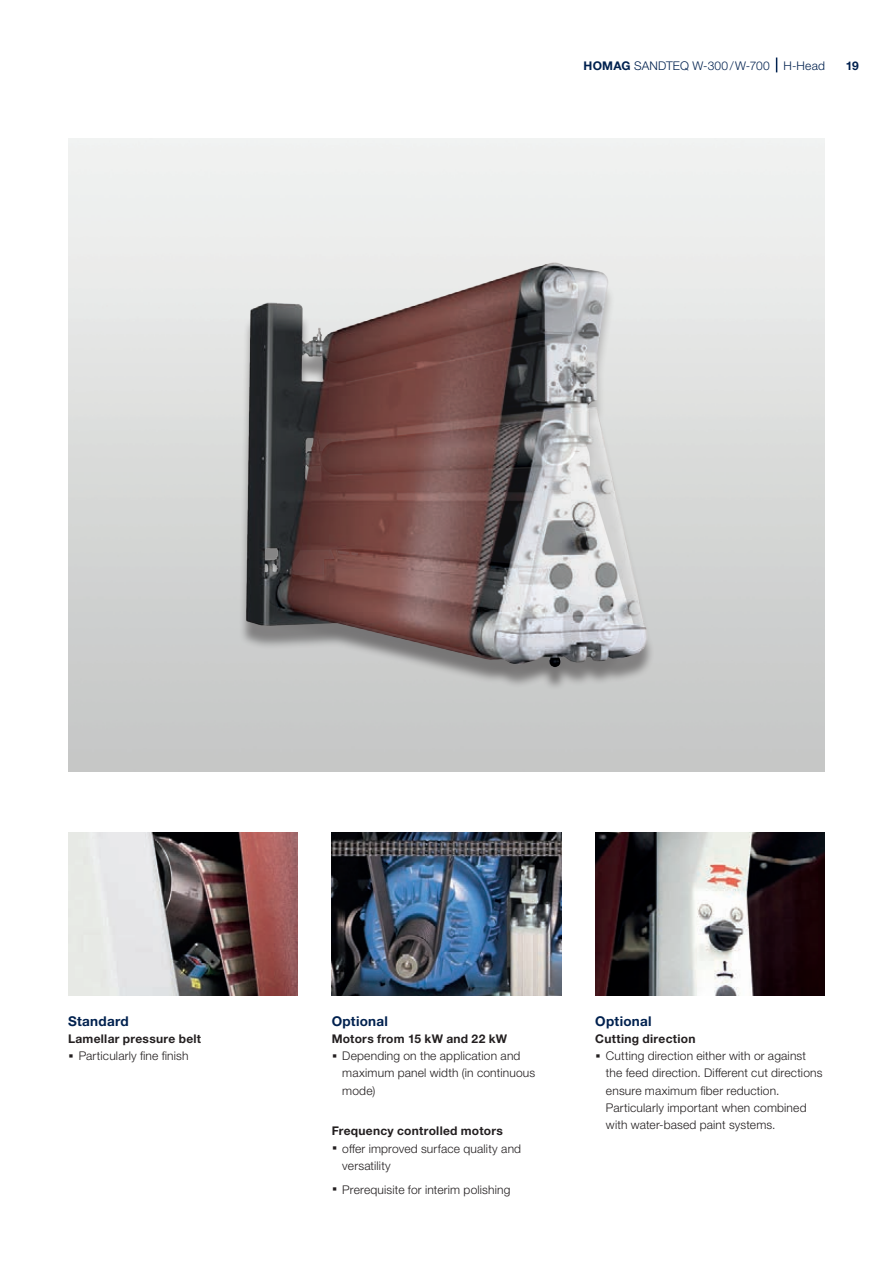
<style>
.page{position:relative;width:893px;height:1263px;background:#fff}
.page>*{position:absolute;margin:0;border:0;box-sizing:border-box;transform-origin:0 0}
.t1{font:700 13.5px "Helvetica Neue LTW1 G";letter-spacing:.02em;color:#00214f}
.t2{font:300 12px/17.2px "Helvetica Neue LTW1 G";letter-spacing:.015em;color:#231f20}
.t3{font:700 12px "Helvetica Neue LTW1 G";letter-spacing:.02em;color:#231f20}
.t4{font:300 12px "Helvetica Neue LTW1 G";letter-spacing:.015em;color:#00214f}
.t5{font:700 12px "Helvetica Neue LTW1 G";color:#00214f}
.s1{font-weight:700}
.s2{font-weight:700;font-size:21px}
</style>
<div class="page">
<img style="left:68px;top:832px;width:230px;height:163px">
<img style="left:105px;top:139px;width:720px;height:615px">
<img style="left:595px;top:832px;width:230px;height:163px">
<img style="left:332px;top:832px;width:229px;height:163px">
<svg style="left:776px;top:58px;width:1px;height:14px"></svg>
<p class="t4" style="left:584px;top:58px;width:243px"><span class="s1">HOMAG</span> SANDTEQ W-300/W-700 H-Head</p>
<p class="t5" style="left:846px;top:58px;width:15px">19</p>
<p class="t1" style="left:68px;top:1012px;width:62px">Standard</p>
<p class="t2" style="left:68px;top:1030px;width:135px"><span class="s1">Lamellar pressure belt </span><span class="s2">·</span> Particularly fine finish</p>
<p class="t1" style="left:332px;top:1012px;width:58px">Optional</p>
<p class="t3" style="left:332px;top:1031px;width:177px">Motors from 15 kW and 22 kW</p>
<p class="t2" style="left:332px;top:1047px;width:190px"><span class="s2">·</span> Depending on the application and</p>
<p class="t2" style="left:342px;top:1064px;width:194px">maximum panel width (in continuous</p>
<p class="t2" style="left:342px;top:1082px;width:35px">mode)</p>
<p class="t3" style="left:332px;top:1124px;width:173px">Frequency controlled motors</p>
<p class="t2" style="left:332px;top:1140px;width:191px"><span class="s2">·</span> offer improved surface quality and</p>
<p class="t2" style="left:342px;top:1157px;width:50px">versatility</p>
<p class="t2" style="left:332px;top:1181px;width:180px"><span class="s2">·</span> Prerequisite for interim polishing</p>
<p class="t1" style="left:595px;top:1012px;width:58px">Optional</p>
<p class="t3" style="left:595px;top:1031px;width:102px">Cutting direction</p>
<p class="t2" style="left:595px;top:1047px;width:212px"><span class="s2">·</span> Cutting direction either with or against</p>
<p class="t2" style="left:606px;top:1064px;width:218px">the feed direction. Different cut directions</p>
<p class="t2" style="left:606px;top:1082px;width:175px">ensure maximum fiber reduction.</p>
<p class="t2" style="left:606px;top:1099px;width:202px">Particularly important when combined</p>
<p class="t2" style="left:606px;top:1116px;width:171px">with water-based paint systems.</p>
</div>
